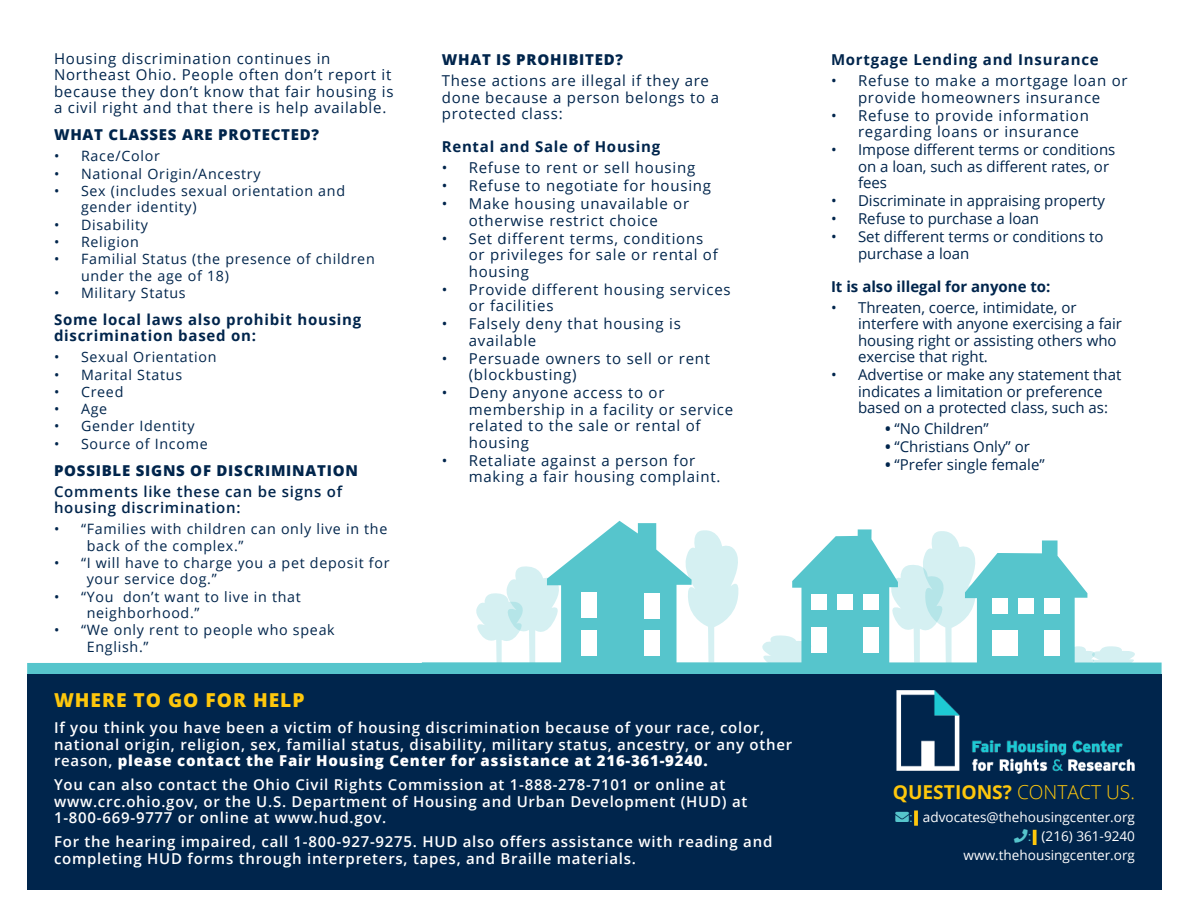
<style>
.page{position:relative;width:1189px;height:918px;background:#fff}
.page>*{position:absolute;margin:0;border:0;box-sizing:border-box;transform-origin:0 0}
.t1{font:700 19.2px "Open Sans";color:#fec70c}
.t2{font:800 19.2px "Open Sans";letter-spacing:.05em;color:#fec70c}
.t3{font:15px/16.5px "Open Sans";letter-spacing:.05em;color:#00254c}
.t4{font:600 15px/16.5px "Open Sans";letter-spacing:.05em;color:#fff}
.t5{font:15px/16.5px "Open Sans";color:#00254c}
.t6{font:700 15px/16.5px "Open Sans";letter-spacing:.05em;color:#00254c}
.t7{font:800 15px "Open Sans";letter-spacing:.05em;color:#00254c}
.t8{font:600 15px/16.5px "Open Sans";letter-spacing:.05em;color:#00254c}
.t9{font:700 15px "Open Sans";color:#00254c}
.t10{font:14.25px/16.5px "Open Sans";letter-spacing:.05em;color:#00254c}
.t11{font:13.5px "Open Sans";color:#fff}
.s1{font-weight:800}
.s2{font-weight:700}
.s3{font-weight:300}
.s4{color:#56c5cc}
.s5{font-weight:800;color:#fec70c}
</style>
<div class="page">
<svg style="left:27px;top:521px;width:1134px;height:154px"></svg>
<div style="left:580px;top:592px;width:16px;height:26px;background:#fff"></div>
<div style="left:643px;top:593px;width:16px;height:26px;background:#fff"></div>
<div style="left:580px;top:630px;width:16px;height:25px;background:#fff"></div>
<div style="left:643px;top:630px;width:16px;height:25px;background:#fff"></div>
<svg style="left:684px;top:529px;width:56px;height:133px"></svg>
<svg style="left:760px;top:529px;width:376px;height:146px"></svg>
<div style="left:27px;top:675px;width:1134px;height:215px;background:#00254c"></div>
<svg style="left:474px;top:565px;width:86px;height:100px"></svg>
<img style="left:896px;top:691px;width:238px;height:82px">
<p class="t3" style="left:54px;top:50px;width:341px">Housing discrimination continues in Northeast Ohio. People often don’t report it because they don’t know that fair housing is a civil right and that there is help available.</p>
<p class="t7" style="left:54px;top:123px;width:266px">WHAT CLASSES ARE PROTECTED?</p>
<p class="t10" style="left:54px;top:148px;width:107px">• Race/Color</p>
<p class="t10" style="left:54px;top:165px;width:208px">• National Origin/Ancestry</p>
<p class="t10" style="left:81px;top:182px;width:265px;text-indent:-27px">• Sex (includes sexual orientation and gender identity)</p>
<p class="t10" style="left:54px;top:216px;width:95px">• Disability</p>
<p class="t10" style="left:54px;top:233px;width:86px">• Religion</p>
<p class="t10" style="left:81px;top:250px;width:295px;text-indent:-27px">• Familial Status (the presence of children under the age of 18)</p>
<p class="t10" style="left:54px;top:284px;width:133px">• Military Status</p>
<p class="t6" style="left:54px;top:311px;width:309px">Some local laws also prohibit housing discrimination based on:</p>
<p class="t10" style="left:54px;top:349px;width:164px">• Sexual Orientation</p>
<p class="t10" style="left:54px;top:366px;width:130px">• Marital Status</p>
<p class="t10" style="left:54px;top:383px;width:71px">• Creed</p>
<p class="t10" style="left:54px;top:400px;width:55px">• Age</p>
<p class="t10" style="left:54px;top:418px;width:142px">• Gender Identity</p>
<p class="t10" style="left:54px;top:435px;width:155px">• Source of Income</p>
<p class="t7" style="left:54px;top:459px;width:305px">POSSIBLE SIGNS OF DISCRIMINATION</p>
<p class="t8" style="left:54px;top:483px;width:290px">Comments like these can be signs of housing discrimination:</p>
<p class="t10" style="left:87px;top:520px;width:302px;text-indent:-33px">• “Families with children can only live in the back of the complex.”</p>
<p class="t10" style="left:87px;top:554px;width:304px;text-indent:-33px">• “I will have to charge you a pet deposit for your service dog.”</p>
<p class="t10" style="left:87px;top:588px;width:216px;text-indent:-33px">• “You don’t want to live in that neighborhood.”</p>
<p class="t10" style="left:87px;top:622px;width:249px;text-indent:-33px">• “We only rent to people who speak<br>English.”</p>
<p class="t2" style="left:54px;top:686px;width:252px">WHERE TO GO FOR HELP</p>
<p class="t7" style="left:442px;top:49px;width:183px">WHAT IS PROHIBITED?</p>
<p class="t3" style="left:442px;top:72px;width:279px">These actions are illegal if they are done because a person belongs to a protected class:</p>
<p class="t6" style="left:442px;top:138px;width:220px">Rental and Sale of Housing</p>
<p class="t3" style="left:442px;top:159px;width:255px">• Refuse to rent or sell housing</p>
<p class="t3" style="left:442px;top:177px;width:271px">• Refuse to negotiate for housing</p>
<p class="t3" style="left:442px;top:195px;width:249px;text-align:center">• Make housing unavailable or otherwise restrict choice</p>
<p class="t3" style="left:469px;top:230px;width:250px;text-indent:-27px">• Set different terms, conditions or privileges for sale or rental of housing</p>
<p class="t3" style="left:469px;top:281px;width:263px;text-indent:-27px">• Provide different housing services or facilities</p>
<p class="t3" style="left:469px;top:315px;width:213px;text-indent:-27px">• Falsely deny that housing is available</p>
<p class="t3" style="left:469px;top:350px;width:243px;text-indent:-27px">• Persuade owners to sell or rent (blockbusting)</p>
<p class="t3" style="left:469px;top:384px;width:266px;text-indent:-27px">• Deny anyone access to or membership in a facility or service related to the sale or rental of housing</p>
<p class="t3" style="left:469px;top:452px;width:253px;text-indent:-27px">• Retaliate against a person for making a fair housing complaint.</p>
<p class="t4" style="left:54px;top:719px;width:739px">If you think you have been a victim of housing discrimination because of your race, color, national origin, religion, sex, familial status, disability, military status, ancestry, or any other reason, <span class="s1">please contact the Fair Housing Center for assistance at 216-361-9240.</span></p>
<p class="t4" style="left:54px;top:776px;width:672px">You can also contact the Ohio Civil Rights Commission at 1-888-278-7101 or online at</p>
<p class="t4" style="left:54px;top:793px;width:695px">www.crc.ohio.gov, or the U.S. Department of Housing and Urban Development (HUD) at<br>1-800-669-9777 or online at www.hud.gov.</p>
<p class="t4" style="left:54px;top:833px;width:719px">For the hearing impaired, call 1-800-927-9275. HUD also offers assistance with reading and completing HUD forms through interpreters, tapes, and Braille materials.</p>
<p class="t6" style="left:831px;top:51px;width:269px">Mortgage Lending and Insurance</p>
<p class="t3" style="left:831px;top:72px;width:298px;text-align:center">• Refuse to make a mortgage loan or provide homeowners insurance</p>
<p class="t3" style="left:858px;top:107px;width:232px;text-indent:-27px">• Refuse to provide information regarding loans or insurance</p>
<p class="t5" style="left:858px;top:141px;width:259px;text-indent:-27px">• Impose different terms or conditions on a loan, such as different rates, or fees</p>
<p class="t5" style="left:831px;top:192px;width:275px">• Discriminate in appraising property</p>
<p class="t5" style="left:831px;top:210px;width:210px">• Refuse to purchase a loan</p>
<p class="t5" style="left:858px;top:228px;width:247px;text-indent:-27px">• Set different terms or conditions to purchase a loan</p>
<p class="t9" style="left:831px;top:276px;width:221px">It is also illegal for anyone to:</p>
<p class="t5" style="left:858px;top:299px;width:265px;text-indent:-27px">• Threaten, coerce, intimidate, or interfere with anyone exercising a fair housing right or assisting others who exercise that right.</p>
<p class="t5" style="left:858px;top:366px;width:265px;text-indent:-27px">• Advertise or make any statement that indicates a limitation or preference based on a protected class, such as:</p>
<p class="t5" style="left:885px;top:420px;width:105px"><span class="s2">•</span> “No Children”</p>
<p class="t5" style="left:885px;top:438px;width:146px"><span class="s2">•</span> “Christians Only” or</p>
<p class="t5" style="left:885px;top:456px;width:161px"><span class="s2">•</span> “Prefer single female”</p>
<p class="t1" style="left:892px;top:779px;width:244px">QUESTIONS? <span class="s3">CONTACT US.</span></p>
<p class="t11" style="left:895px;top:808px;width:241px"><span class="s4">■❖●□</span> <span class="s5">|</span> advocates@thehousingcenter.org</p>
<p class="t11" style="left:1014px;top:827px;width:122px"><span class="s4">□■</span> <span class="s5">|</span> (216) 361-9240</p>
<p class="t11" style="left:963px;top:846px;width:173px">www.thehousingcenter.org</p>
</div>
